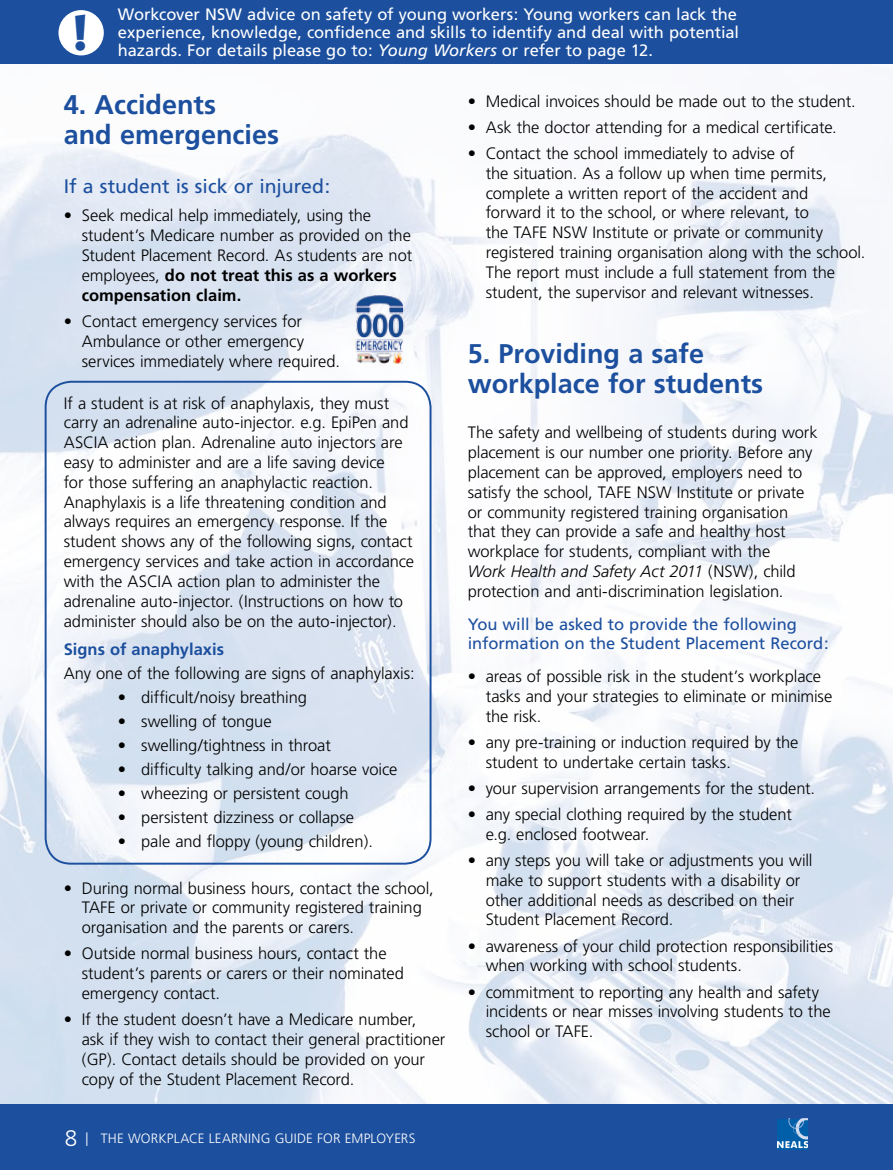
<style>
.page{position:relative;width:893px;height:1170px;background:#fff}
.page>*{position:absolute;margin:0;border:0;box-sizing:border-box;transform-origin:0 0}
.t1{font:900 49.5px "Meta Plus";color:#1c4f9e}
.t2{font:700 27px/30px "Frutiger CE";color:#1c4f9e}
.t3{font:19.5px "Frutiger CE";color:#1c4f9e}
.t4{font:300 16.5px/19.8px "Frutiger CE";letter-spacing:-.005em;color:#000}
.t5{font:16.5px/18px "Frutiger CE";color:#fff}
.t6{font:16.5px/19.8px "Frutiger";letter-spacing:-.005em;color:#1c4f9e}
.t7{font:italic 300 16.5px "Frutiger";letter-spacing:-.01em;color:#000}
.t8{font:700 16.5px "Frutiger CE";color:#1c4f9e}
.t9{font:300 13.5px "Frutiger CE";letter-spacing:.015em;color:#fff}
.s1{font-style:italic}
.s2{font-weight:700}
.s3{font-size:22.5px}
.s4{font-family:"Frutiger CE";font-style:normal}
</style>
<div class="page">
<img style="left:0;top:70px;width:893px;height:1034px">
<div style="left:45px;top:381px;width:386px;height:483px;border:2px solid #1c4f9e;border-radius:26px"></div>
<img style="left:351px;top:294px;width:63px;height:71px">
<hr style="left:889px;top:1104px;width:4px;height:65px;background:#1c4f9e">
<div style="left:0;top:1104px;width:889px;height:65px;background:#1c4f9e"></div>
<svg style="left:777px;top:1148px;width:31px;height:1px"></svg>
<svg style="left:777px;top:1118px;width:31px;height:30px"></svg>
<div style="left:0;top:0;width:893px;height:64px;background:#1c4f9e"></div>
<div style="left:58px;top:10px;width:46px;height:45px;background:#fff;border-radius:50%"></div>
<h1 class="t1" style="left:73px;top:4px;width:17px">!</h1>
<p class="t5" style="left:118px;top:5px;width:623px">Workcover NSW advice on safety of young workers: Young workers can lack the experience, knowledge, confidence and skills to identify and deal with potential</p>
<p class="t5" style="left:118px;top:41px;width:536px">hazards. For details please go to: <span class="s1">Young Workers</span> or refer to page 12.</p>
<h2 class="t2" style="left:64px;top:90px;width:217px">4. Accidents<br>and emergencies</h2>
<p class="t3" style="left:64px;top:175px;width:268px">If a student is sick or injured:</p>
<p class="t4" style="left:82px;top:206px;width:332px;text-indent:-18px">• Seek medical help immediately, using the student’s Medicare number as provided on the Student Placement Record. As students are not employees, <span class="s2">do not treat this as a workers compensation claim.</span></p>
<p class="t4" style="left:82px;top:311px;width:260px;text-indent:-18px">• Contact emergency services for<br>Ambulance or other emergency services immediately where required.</p>
<p class="t4" style="left:64px;top:393px;width:352px">If a student is at risk of anaphylaxis, they must carry an adrenaline auto-injector. e.g. EpiPen and ASCIA action plan. Adrenaline auto injectors are easy to administer and are a life saving device<br>for those suffering an anaphylactic reaction.<br>Anaphylaxis is a life threatening condition and always requires an emergency response. If the student shows any of the following signs, contact emergency services and take action in accordance with the ASCIA action plan to administer the adrenaline auto-injector. (Instructions on how to administer should also be on the auto-injector).</p>
<p class="t8" style="left:64px;top:639px;width:162px">Signs of anaphylaxis</p>
<p class="t4" style="left:64px;top:663px;width:353px">Any one of the following are signs of anaphylaxis:</p>
<p class="t4" style="left:118px;top:687px;width:191px">• difficult/noisy breathing</p>
<p class="t4" style="left:118px;top:711px;width:155px">• swelling of tongue</p>
<p class="t4" style="left:118px;top:735px;width:215px">• swelling/tightness in throat</p>
<p class="t4" style="left:118px;top:759px;width:281px">• difficulty talking and/or hoarse voice</p>
<p class="t4" style="left:118px;top:783px;width:232px">• wheezing or persistent cough</p>
<p class="t4" style="left:118px;top:807px;width:238px">• persistent dizziness or collapse</p>
<p class="t4" style="left:118px;top:831px;width:257px">• pale and floppy (young children).</p>
<p class="t4" style="left:82px;top:877px;width:353px;text-indent:-18px">• During normal business hours, contact the school,<br>TAFE or private or community registered training organisation and the parents or carers.</p>
<p class="t4" style="left:82px;top:943px;width:324px;text-indent:-18px">• Outside normal business hours, contact the student’s parents or carers or their nominated emergency contact.</p>
<p class="t4" style="left:82px;top:1009px;width:365px;text-indent:-18px">• If the student doesn’t have a Medicare number,<br>ask if they wish to contact their general practitioner (GP). Contact details should be provided on your copy of the Student Placement Record.</p>
<p class="t9" style="left:65px;top:1130px;width:352px"><span class="s3">8</span> | THE WORKPLACE LEARNING GUIDE FOR EMPLOYERS</p>
<p class="t4" style="left:468px;top:91px;width:389px">• Medical invoices should be made out to the student.</p>
<p class="t4" style="left:468px;top:117px;width:370px">• Ask the doctor attending for a medical certificate.</p>
<p class="t4" style="left:486px;top:143px;width:381px;text-indent:-18px">• Contact the school immediately to advise of<br>the situation. As a follow up when time permits, complete a written report of the accident and forward it to the school, or where relevant, to<br>the TAFE NSW Institute or private or community registered training organisation along with the school.<br>The report must include a full statement from the student, the supervisor and relevant witnesses.</p>
<h2 class="t2" style="left:468px;top:338px;width:297px">5. Providing a safe workplace for students</h2>
<p class="t4" style="left:468px;top:422px;width:351px">The safety and wellbeing of students during work placement is our number one priority. Before any placement can be approved, employers need to satisfy the school, TAFE NSW Institute or private or community registered training organisation that they can provide a safe and healthy host workplace for students, compliant with the</p>
<p class="t7" style="left:468px;top:562px;width:329px">Work Health and Safety Act 2011 <span class="s4">(NSW), child</span></p>
<p class="t4" style="left:468px;top:581px;width:317px">protection and anti-discrimination legislation.</p>
<p class="t6" style="left:468px;top:613px;width:362px">You will be asked to provide the following information on the Student Placement Record:</p>
<p class="t4" style="left:486px;top:666px;width:348px;text-indent:-18px">• areas of possible risk in the student’s workplace tasks and your strategies to eliminate or minimise the risk.</p>
<p class="t4" style="left:486px;top:731px;width:314px;text-indent:-18px">• any pre-training or induction required by the student to undertake certain tasks.</p>
<p class="t4" style="left:468px;top:777px;width:349px">• your supervision arrangements for the student.</p>
<p class="t4" style="left:486px;top:804px;width:308px;text-indent:-18px">• any special clothing required by the student e.g. enclosed footwear.</p>
<p class="t4" style="left:486px;top:850px;width:328px;text-indent:-18px">• any steps you will take or adjustments you will make to support students with a disability or other additional needs as described on their Student Placement Record.</p>
<p class="t4" style="left:486px;top:935px;width:349px;text-indent:-18px">• awareness of your child protection responsibilities when working with school students.</p>
<p class="t4" style="left:486px;top:981px;width:346px;text-indent:-18px">• commitment to reporting any health and safety incidents or near misses involving students to the school or TAFE.</p>
</div>
